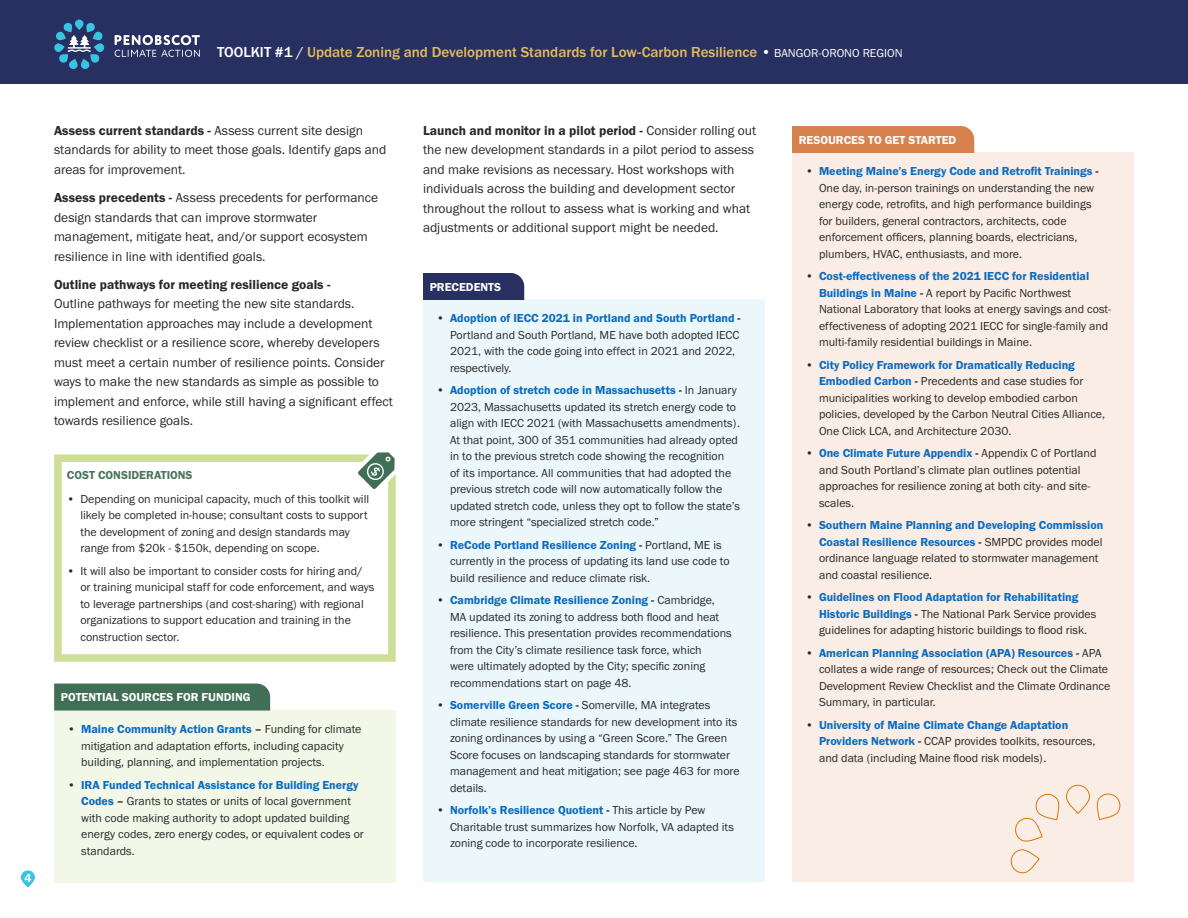
<style>
.page{position:relative;width:1188px;height:918px;background:#fff}
.page>*{position:absolute;margin:0;border:0;box-sizing:border-box;transform-origin:0 0}
.t1{font:500 15px "Franklin Gothic URW";color:#e6bc5b}
.t2{font:13.5px/19.5px "Franklin Gothic URW Boo";color:#292829}
.t3{font:13.5px "Franklin Gothic URW Dem";color:#292829}
.t4{font:12px/16.5px "Franklin Gothic URW Boo";color:#292829}
.t5{font:12px/16.5px "Franklin Gothic URW Dem";color:#0a6abf;text-align:right}
.t6{font:12px "Franklin Gothic URW Dem";color:#fff}
.t7{font:12px "Franklin Gothic URW Dem";color:#4a745b}
.s1{color:#fff}
.s2{font-family:"Franklin Gothic URW Boo";font-weight:400;font-size:12px;color:#fff}
.s3{font-family:"Franklin Gothic URW Boo"}
.s4{font-family:"Franklin Gothic URW Dem"}
.s5{font-family:"Franklin Gothic URW Boo";color:#292829}
.s6{color:#292829}
.s7{font-family:"Franklin Gothic URW Dem";color:#0a6abf}
</style>
<div class="page">
<svg style="left:21px;top:870px;width:14px;height:18px"></svg>
<div style="left:0;top:0;width:1188px;height:84px;background:#283061"></div>
<div style="left:75px;top:20px;width:9px;height:10px;background:#38c4e3;border-radius:4px"></div>
<svg style="left:115px;top:35px;width:85px;height:22px"></svg>
<svg style="left:54px;top:22px;width:50px;height:47px"></svg>
<div style="left:423px;top:299px;width:342px;height:583px;background:#ebf7fb"></div>
<div style="left:423px;top:273px;width:101px;height:27px;background:#283061"></div>
<div style="left:792px;top:153px;width:342px;height:729px;background:#f9ede5"></div>
<div style="left:792px;top:126px;width:182px;height:27px;background:#d7814f"></div>
<div style="left:54px;top:711px;width:342px;height:172px;background:#f2f7e7"></div>
<div style="left:54px;top:684px;width:216px;height:27px;background:#416f55"></div>
<svg style="left:1096px;top:793px;width:25px;height:27px"></svg>
<div style="left:1066px;top:785px;width:24px;height:28px;border:1px solid #d97904;border-radius:12px"></div>
<svg style="left:1010px;top:793px;width:50px;height:81px"></svg>
<div style="left:54px;top:454px;width:342px;height:208px;border:8px solid #cede99"></div>
<svg style="left:358px;top:452px;width:38px;height:37px"></svg>
<p class="t1" style="left:217px;top:43px;width:687px"><span class="s1">TOOLKIT #1 /</span> Update Zoning and Development Standards for Low-Carbon Resilience <span class="s1">•</span> <span class="s2">BANGOR-ORONO REGION</span></p>
<p class="t6" style="left:24px;top:871px;width:9px">4</p>
<p class="t3" style="left:54px;top:122px;width:311px">Assess current standards - <span class="s3">Assess current site design</span></p>
<p class="t2" style="left:54px;top:140px;width:334px">standards for ability to meet those goals. Identify gaps and areas for improvement.</p>
<p class="t2" style="left:54px;top:188px;width:326px"><span class="s4">Assess precedents -</span> Assess precedents for performance design standards that can improve stormwater management, mitigate heat, and/or support ecosystem resilience in line with identified goals.</p>
<p class="t3" style="left:54px;top:276px;width:278px">Outline pathways for meeting resilience goals -</p>
<p class="t2" style="left:54px;top:294px;width:341px">Outline pathways for meeting the new site standards.<br>Implementation approaches may include a development review checklist or a resilience score, whereby developers must meet a certain number of resilience points. Consider ways to make the new standards as simple as possible to implement and enforce, while still having a significant effect towards resilience goals.</p>
<p class="t7" style="left:67px;top:468px;width:127px">COST CONSIDERATIONS</p>
<p class="t4" style="left:80px;top:490px;width:290px;text-indent:-14px">• Depending on municipal capacity, much of this toolkit will likely be completed in-house; consultant costs to support the development of zoning and design standards may range from $20k - $150k, depending on scope.</p>
<p class="t4" style="left:80px;top:562px;width:295px;text-indent:-14px">• It will also be important to consider costs for hiring and/ or training municipal staff for code enforcement, and ways to leverage partnerships (and cost-sharing) with regional organizations to support education and training in the construction sector.</p>
<p class="t6" style="left:61px;top:690px;width:191px">POTENTIAL SOURCES FOR FUNDING</p>
<p class="t5" style="left:68px;top:721px;width:295px"><span class="s5">•</span> Maine Community Action Grants <span class="s6">–</span> <span class="s5">Funding for climate</span></p>
<p class="t4" style="left:81px;top:737px;width:264px">mitigation and adaptation efforts, including capacity building, planning, and implementation projects.</p>
<p class="t5" style="left:68px;top:776px;width:292px"><span class="s5">•</span> IRA Funded Technical Assistance for Building Energy</p>
<p class="t4" style="left:81px;top:793px;width:284px"><span class="s7">Codes</span> <span class="s4">–</span> Grants to states or units of local government with code making authority to adopt updated building energy codes, zero energy codes, or equivalent codes or standards.</p>
<p class="t3" style="left:423px;top:122px;width:335px">Launch and monitor in a pilot period - <span class="s3">Consider rolling out</span></p>
<p class="t2" style="left:423px;top:140px;width:333px">the new development standards in a pilot period to assess and make revisions as necessary. Host workshops with individuals across the building and development sector throughout the rollout to assess what is working and what adjustments or additional support might be needed.</p>
<p class="t6" style="left:430px;top:279px;width:73px">PRECEDENTS</p>
<p class="t5" style="left:436px;top:310px;width:306px"><span class="s5">•</span> Adoption of IECC 2021 in Portland and South Portland <span class="s6">-</span></p>
<p class="t4" style="left:450px;top:326px;width:291px">Portland and South Portland, ME have both adopted IECC<br>2021, with the code going into effect in 2021 and 2022, respectively.</p>
<p class="t5" style="left:436px;top:382px;width:302px"><span class="s5">•</span> Adoption of stretch code in Massachusetts <span class="s6">-</span> <span class="s5">In January</span></p>
<p class="t4" style="left:450px;top:398px;width:292px">2023, Massachusetts updated its stretch energy code to align with IECC 2021 (with Massachusetts amendments).<br>At that point, 300 of 351 communities had already opted in to the previous stretch code showing the recognition<br>of its importance. All communities that had adopted the previous stretch code will now automatically follow the updated stretch code, unless they opt to follow the state’s more stringent “specialized stretch code.”</p>
<p class="t5" style="left:436px;top:536px;width:287px"><span class="s5">•</span> ReCode Portland Resilience Zoning <span class="s6">-</span> <span class="s5">Portland, ME is</span></p>
<p class="t4" style="left:450px;top:553px;width:281px">currently in the process of updating its land use code to build resilience and reduce climate risk.</p>
<p class="t5" style="left:436px;top:592px;width:280px"><span class="s5">•</span> Cambridge Climate Resilience Zoning <span class="s6">-</span> <span class="s5">Cambridge,</span></p>
<p class="t4" style="left:450px;top:608px;width:283px">MA updated its zoning to address both flood and heat resilience. This presentation provides recommendations from the City’s climate resilience task force, which<br>were ultimately adopted by the City; specific zoning recommendations start on page 48.</p>
<p class="t4" style="left:450px;top:697px;width:291px;text-indent:-14px">• <span class="s7">Somerville Green Score</span> <span class="s4">-</span> Somerville, MA integrates climate resilience standards for new development into its zoning ordinances by using a “Green Score.” The Green Score focuses on landscaping standards for stormwater management and heat mitigation; see page 463 for more details.</p>
<p class="t5" style="left:436px;top:802px;width:270px"><span class="s5">•</span> Norfolk’s Resilience Quotient <span class="s6">-</span> <span class="s5">This article by Pew</span></p>
<p class="t4" style="left:450px;top:818px;width:285px">Charitable trust summarizes how Norfolk, VA adapted its zoning code to incorporate resilience.</p>
<p class="t6" style="left:799px;top:132px;width:159px">RESOURCES TO GET STARTED</p>
<p class="t5" style="left:806px;top:163px;width:295px"><span class="s5">•</span> Meeting Maine’s Energy Code and Retrofit Trainings <span class="s6">-</span></p>
<p class="t4" style="left:819px;top:179px;width:277px">One day, in-person trainings on understanding the new energy code, retrofits, and high performance buildings for builders, general contractors, architects, code enforcement officers, planning boards, electricians, plumbers, HVAC, enthusiasts, and more.</p>
<p class="t5" style="left:806px;top:268px;width:285px"><span class="s5">•</span> Cost-effectiveness of the 2021 IECC for Residential</p>
<p class="t4" style="left:819px;top:284px;width:294px"><span class="s7">Buildings in Maine</span> <span class="s4">-</span> A report by Pacific Northwest National Laboratory that looks at energy savings and cost&shy;effectiveness of adopting 2021 IECC for single-family and multi-family residential buildings in Maine.</p>
<p class="t5" style="left:806px;top:356px;width:271px"><span class="s5">•</span> City Policy Framework for Dramatically Reducing</p>
<p class="t4" style="left:819px;top:373px;width:288px"><span class="s7">Embodied Carbon</span> <span class="s4">-</span> Precedents and case studies for municipalities working to develop embodied carbon policies, developed by the Carbon Neutral Cities Alliance, One Click LCA, and Architecture 2030.</p>
<p class="t5" style="left:806px;top:445px;width:293px"><span class="s5">•</span> One Climate Future Appendix <span class="s6">-</span> <span class="s5">Appendix C of Portland</span></p>
<p class="t4" style="left:819px;top:461px;width:273px">and South Portland’s climate plan outlines potential approaches for resilience zoning at both city- and site&shy;scales.</p>
<p class="t5" style="left:806px;top:517px;width:299px"><span class="s5">•</span> Southern Maine Planning and Developing Commission<br>Coastal Resilience Resources <span class="s6">-</span> <span class="s5">SMPDC provides model</span></p>
<p class="t4" style="left:819px;top:550px;width:281px">ordinance language related to stormwater management and coastal resilience.</p>
<p class="t5" style="left:806px;top:589px;width:274px"><span class="s5">•</span> Guidelines on Flood Adaptation for Rehabilitating</p>
<p class="t4" style="left:819px;top:605px;width:279px"><span class="s7">Historic Buildings</span> <span class="s4">-</span> The National Park Service provides guidelines for adapting historic buildings to flood risk.</p>
<p class="t5" style="left:806px;top:644px;width:298px"><span class="s5">•</span> American Planning Association (APA) Resources <span class="s6">-</span> <span class="s5">APA</span></p>
<p class="t4" style="left:819px;top:661px;width:293px">collates a wide range of resources; Check out the Climate<br>Development Review Checklist and the Climate Ordinance<br>Summary, in particular.</p>
<p class="t5" style="left:806px;top:716px;width:264px"><span class="s5">•</span> University of Maine Climate Change Adaptation</p>
<p class="t4" style="left:819px;top:733px;width:278px"><span class="s7">Providers Network</span> <span class="s4">-</span> CCAP provides toolkits, resources, and data (including Maine flood risk models).</p>
</div>
